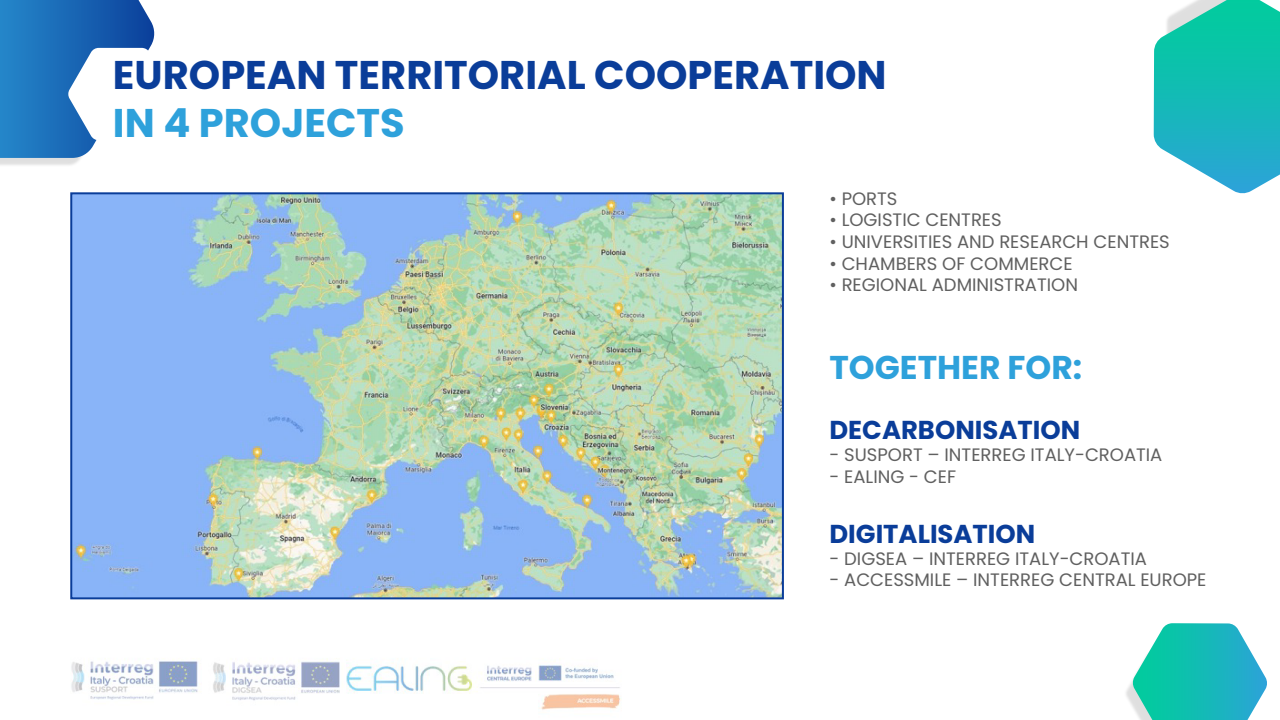
<style>
.page{position:relative;width:1280px;height:720px;background:#fff}
.page>*{position:absolute;margin:0;border:0;box-sizing:border-box;transform-origin:0 0}
.t1{font:700 40px "Poppins";color:#0a3d99}
.t2{font:700 40px "Poppins";color:#2ea1db}
.t3{font:700 32.9px "Poppins";color:#2ea1db}
.t4{font:700 25.9px "Poppins";color:#0a3d99}
.t5{font:18px "Poppins";color:#606060}
</style>
<div class="page">
<img style="left:1126px;top:682px;width:6px;height:23px">
<svg style="left:0;top:0;width:155px;height:158px"></svg>
<img style="left:73px;top:195px;width:708px;height:401px">
<div style="left:70px;top:192px;width:714px;height:407px;border:2px solid #0a3d99"></div>
<img style="left:71px;top:658px;width:550px;height:52px">
<svg style="left:1132px;top:623px;width:135px;height:97px"></svg>
<svg style="left:1154px;top:0;width:126px;height:194px;background:#3cc5c2"></svg>
<h1 class="t1" style="left:113px;top:51px;width:775px">EUROPEAN TERRITORIAL COOPERATION</h1>
<h1 class="t2" style="left:113px;top:99px;width:293px">IN 4 PROJECTS</h1>
<p class="t5" style="left:829px;top:188px;width:70px">• PORTS</p>
<p class="t5" style="left:829px;top:210px;width:174px">• LOGISTIC CENTRES</p>
<p class="t5" style="left:829px;top:231px;width:342px">• UNIVERSITIES AND RESEARCH CENTRES</p>
<p class="t5" style="left:829px;top:253px;width:245px">• CHAMBERS OF COMMERCE</p>
<p class="t5" style="left:829px;top:274px;width:250px">• REGIONAL ADMINISTRATION</p>
<h2 class="t3" style="left:829px;top:348px;width:254px">TOGETHER FOR:</h2>
<h3 class="t4" style="left:829px;top:415px;width:252px">DECARBONISATION</h3>
<p class="t5" style="left:829px;top:444px;width:334px">- SUSPORT – INTERREG ITALY-CROATIA</p>
<p class="t5" style="left:829px;top:466px;width:128px">- EALING - CEF</p>
<h3 class="t4" style="left:829px;top:519px;width:207px">DIGITALISATION</h3>
<p class="t5" style="left:829px;top:548px;width:319px">- DIGSEA – INTERREG ITALY-CROATIA</p>
<p class="t5" style="left:829px;top:570px;width:379px">- ACCESSMILE – INTERREG CENTRAL EUROPE</p>
</div>
